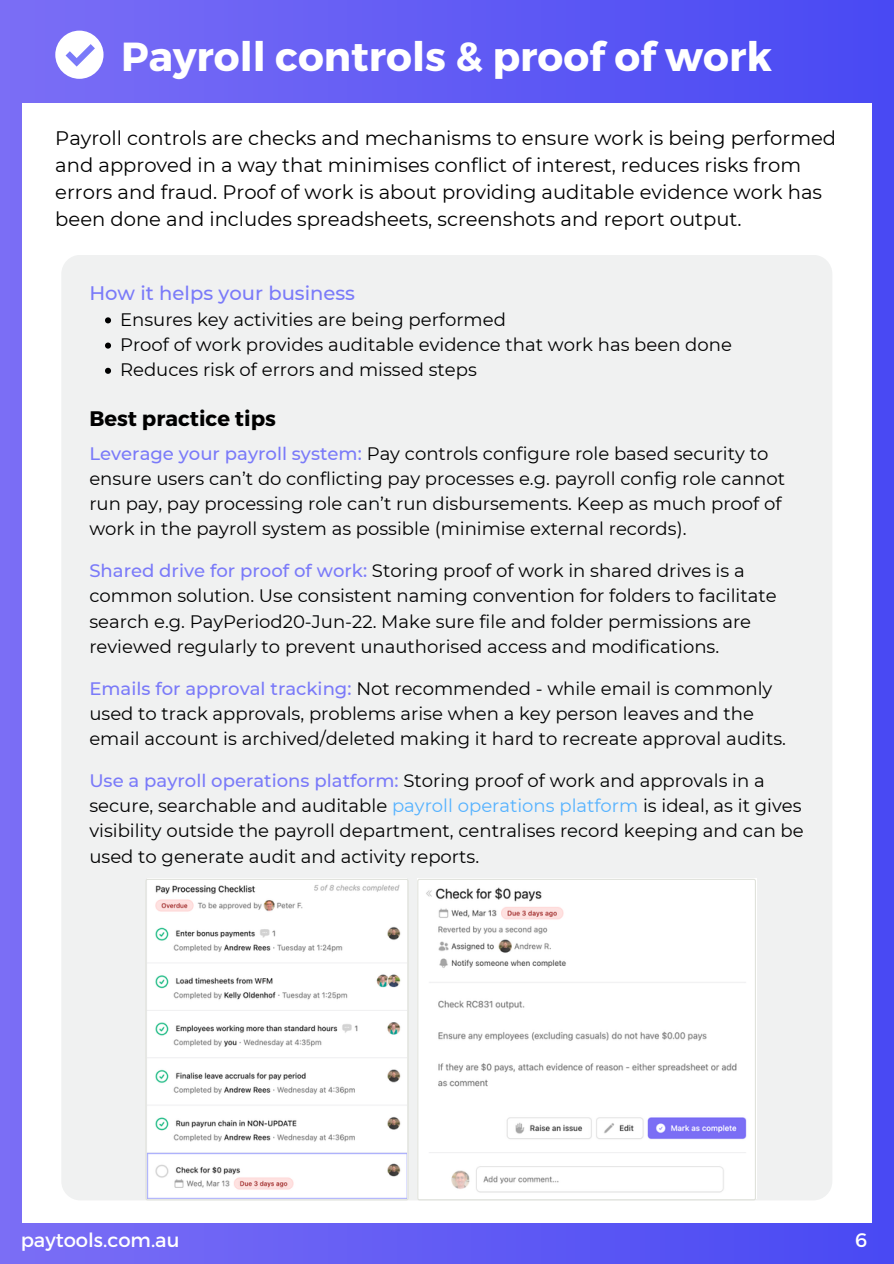
<style>
.page{position:relative;width:894px;height:1264px;background:#fff}
.page>*{position:absolute;margin:0;border:0;box-sizing:border-box;transform-origin:0 0}
.t1{font:700 40.5px "Montserrat";color:#fff}
.t2{font:700 21px "Montserrat";color:#000}
.t3{font:19.5px/27px "Montserrat";color:#000}
.t4{font:500 19.5px "Montserrat";color:#7a7af9}
.t5{font:19.5px "Montserrat";color:#fff}
.t6{font:18px/25.2px "Montserrat";color:#000}
.s1{font-weight:500;color:#7a7af9}
.s2{color:#55b2ff}
</style>
<div class="page">
<div style="left:0;top:0;width:893px;height:1263px;background:linear-gradient(to right,#7d70f5,#4b4bf3)"></div>
<div style="left:22px;top:103px;width:849px;height:1119px;background:#fff"></div>
<div style="left:61px;top:255px;width:771px;height:945px;background:#f0f1f1;border-radius:19px"></div>
<svg style="left:105px;top:317px;width:6px;height:6px"></svg>
<svg style="left:105px;top:342px;width:6px;height:6px"></svg>
<svg style="left:105px;top:368px;width:6px;height:6px"></svg>
<div style="left:55px;top:31px;width:48px;height:48px;background:#fff;border-radius:50%"></div>
<svg style="left:66px;top:44px;width:29px;height:23px"></svg>
<svg style="left:145px;top:879px;width:263px;height:321px"></svg>
<svg style="left:417px;top:878px;width:338px;height:322px"></svg>
<h1 class="t1" style="left:121px;top:30px;width:652px">Payroll controls &amp; proof of work</h1>
<p class="t3" style="left:55px;top:124px;width:782px">Payroll controls are checks and mechanisms to ensure work is being performed and approved in a way that minimises conflict of interest, reduces risks from errors and fraud. Proof of work is about providing auditable evidence work has been done and includes spreadsheets, screenshots and report output.</p>
<p class="t4" style="left:89px;top:281px;width:267px">How it helps your business</p>
<p class="t6" style="left:120px;top:307px;width:613px">Ensures key activities are being performed<br>Proof of work provides auditable evidence that work has been done<br>Reduces risk of errors and missed steps</p>
<p class="t2" style="left:89px;top:404px;width:188px">Best practice tips</p>
<p class="t6" style="left:89px;top:440px;width:697px"><span class="s1">Leverage your payroll system:</span> Pay controls configure role based security to ensure users can’t do conflicting pay processes e.g. payroll config role cannot run pay, pay processing role can’t run disbursements. Keep as much proof of work in the payroll system as possible (minimise external records).</p>
<p class="t6" style="left:89px;top:558px;width:688px"><span class="s1">Shared drive for proof of work:</span> Storing proof of work in shared drives is a common solution. Use consistent naming convention for folders to facilitate search e.g. PayPeriod20-Jun-22. Make sure file and folder permissions are reviewed regularly to prevent unauthorised access and modifications.</p>
<p class="t6" style="left:89px;top:675px;width:698px"><span class="s1">Emails for approval tracking:</span> Not recommended - while email is commonly used to track approvals, problems arise when a key person leaves and the email account is archived/deleted making it hard to recreate approval audits.</p>
<p class="t6" style="left:89px;top:767px;width:715px"><span class="s1">Use a payroll operations platform:</span> Storing proof of work and approvals in a secure, searchable and auditable <span class="s2">payroll operations platform</span> is ideal, as it gives visibility outside the payroll department, centralises record keeping and can be used to generate audit and activity reports.</p>
<p class="t5" style="left:21px;top:1227px;width:160px">paytools.com.au</p>
<p class="t5" style="left:855px;top:1227px;width:14px">6</p>
</div>
